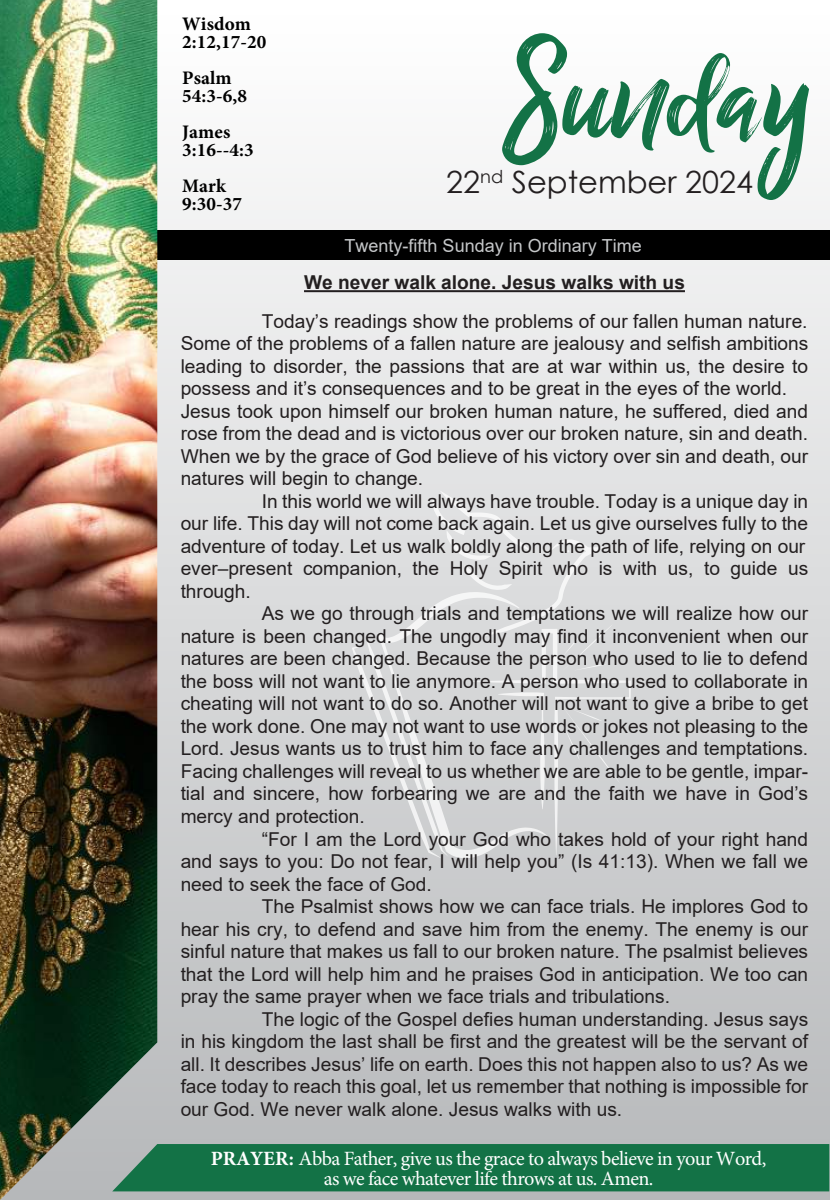
<style>
.page{position:relative;width:830px;height:1200px;background:#fff}
.page>*{position:absolute;margin:0;border:0;box-sizing:border-box;transform-origin:0 0}
.t1{font:146.7px "Billy Ohio";color:#137246}
.t2{font:30.6px "Century Gothic";color:#231f20}
.t3{font:20.25px/20.2px "Minion Pro";letter-spacing:-.03em;color:#fff;text-align:center}
.t4{font:19.12px "Arial";color:#231f20}
.t5{font:700 19.12px/18px "Minion Pro";letter-spacing:.005em;color:#000}
.t6{font:700 19.12px "Arial";color:#231f20}
.t7{font:18px "Arial";color:#c5c7c9}
.s1{font-weight:700}
</style>
<div class="page">
<div style="left:0;top:0;width:829px;height:1199px;background:linear-gradient(to bottom,#fff,#b5b7b9)"></div>
<svg style="left:351px;top:490px;width:279px;height:368px"></svg>
<div style="left:88px;top:230px;width:741px;height:30px;background:#000"></div>
<div style="left:157px;top:1143px;width:671px;height:47px;background:#137246"></div>
<hr style="left:304px;top:290px;width:380px;height:2px;background:#231f20">
<img style="left:0;top:0;width:157px;height:1199px">
<p class="t5" style="left:182px;top:14px;width:86px">Wisdom<br>2:12,17-20</p>
<p class="t5" style="left:182px;top:68px;width:67px">Psalm<br>54:3-6,8</p>
<p class="t5" style="left:182px;top:122px;width:73px">James<br>3:16--4:3</p>
<p class="t5" style="left:182px;top:176px;width:62px">Mark<br>9:30-37</p>
<h1 class="t1" style="left:505px;top:5px;width:306px">Sunday</h1>
<h2 class="t2" style="left:446px;top:161px;width:308px">22<sup>nd</sup> September 2024</h2>
<p class="t7" style="left:344px;top:233px;width:299px">Twenty-fifth Sunday in Ordinary Time</p>
<p class="t6" style="left:304px;top:269px;width:382px">We never walk alone. Jesus walks with us</p>
<p class="t4" style="left:261px;top:308px;width:547px">Today’s readings show the problems of our fallen human nature.</p>
<p class="t4" style="left:180px;top:330px;width:629px">Some of the problems of a fallen nature are jealousy and selfish ambitions</p>
<p class="t4" style="left:180px;top:353px;width:628px">leading to disorder, the passions that are at war within us, the desire to</p>
<p class="t4" style="left:180px;top:375px;width:607px">possess and it’s consequences and to be great in the eyes of the world.</p>
<p class="t4" style="left:180px;top:398px;width:628px">Jesus took upon himself our broken human nature, he suffered, died and</p>
<p class="t4" style="left:180px;top:420px;width:628px">rose from the dead and is victorious over our broken nature, sin and death.</p>
<p class="t4" style="left:180px;top:443px;width:628px">When we by the grace of God believe of his victory over sin and death, our</p>
<p class="t4" style="left:180px;top:465px;width:244px">natures will begin to change.</p>
<p class="t4" style="left:261px;top:488px;width:547px">In this world we will always have trouble. Today is a unique day in</p>
<p class="t4" style="left:180px;top:510px;width:628px">our life. This day will not come back again. Let us give ourselves fully to the</p>
<p class="t4" style="left:180px;top:533px;width:626px">adventure of today. Let us walk boldly along the path of life, relying on our</p>
<p class="t4" style="left:180px;top:555px;width:628px">ever–present companion, the Holy Spirit who is with us, to guide us</p>
<p class="t4" style="left:180px;top:578px;width:72px">through.</p>
<p class="t4" style="left:261px;top:600px;width:547px">As we go through trials and temptations we will realize how our</p>
<p class="t4" style="left:180px;top:623px;width:628px">nature is been changed. The ungodly may find it inconvenient when our</p>
<p class="t4" style="left:180px;top:645px;width:628px">natures are been changed. Because the person who used to lie to defend</p>
<p class="t4" style="left:180px;top:668px;width:628px">the boss will not want to lie anymore. A person who used to collaborate in</p>
<p class="t4" style="left:180px;top:690px;width:628px">cheating will not want to do so. Another will not want to give a bribe to get</p>
<p class="t4" style="left:180px;top:712px;width:628px">the work done. One may not want to use words or jokes not pleasing to the</p>
<p class="t4" style="left:180px;top:735px;width:628px">Lord. Jesus wants us to trust him to face any challenges and temptations.</p>
<p class="t4" style="left:180px;top:757px;width:628px">Facing challenges will reveal to us whether we are able to be gentle, impar-</p>
<p class="t4" style="left:180px;top:780px;width:628px">tial and sincere, how forbearing we are and the faith we have in God’s</p>
<p class="t4" style="left:180px;top:802px;width:185px">mercy and protection.</p>
<p class="t4" style="left:261px;top:825px;width:547px">“For I am the Lord your God who takes hold of your right hand</p>
<p class="t4" style="left:180px;top:847px;width:628px">and says to you: Do not fear, I will help you” (Is 41:13). When we fall we</p>
<p class="t4" style="left:180px;top:870px;width:252px">need to seek the face of God.</p>
<p class="t4" style="left:261px;top:892px;width:547px">The Psalmist shows how we can face trials. He implores God to</p>
<p class="t4" style="left:180px;top:915px;width:628px">hear his cry, to defend and save him from the enemy. The enemy is our</p>
<p class="t4" style="left:180px;top:937px;width:628px">sinful nature that makes us fall to our broken nature. The psalmist believes</p>
<p class="t4" style="left:180px;top:960px;width:628px">that the Lord will help him and he praises God in anticipation. We too can</p>
<p class="t4" style="left:180px;top:982px;width:490px">pray the same prayer when we face trials and tribulations.</p>
<p class="t4" style="left:261px;top:1005px;width:547px">The logic of the Gospel defies human understanding. Jesus says</p>
<p class="t4" style="left:180px;top:1027px;width:628px">in his kingdom the last shall be first and the greatest will be the servant of</p>
<p class="t4" style="left:180px;top:1050px;width:628px">all. It describes Jesus’ life on earth. Does this not happen also to us? As we</p>
<p class="t4" style="left:180px;top:1072px;width:628px">face today to reach this goal, let us remember that nothing is impossible for</p>
<p class="t4" style="left:180px;top:1095px;width:443px">our God. We never walk alone. Jesus walks with us.</p>
<p class="t3" style="left:211px;top:1147px;width:556px"><span class="s1">PRAYER:</span> Abba Father, give us the grace to always believe in your Word, as we face whatever life throws at us. Amen.</p>
</div>
